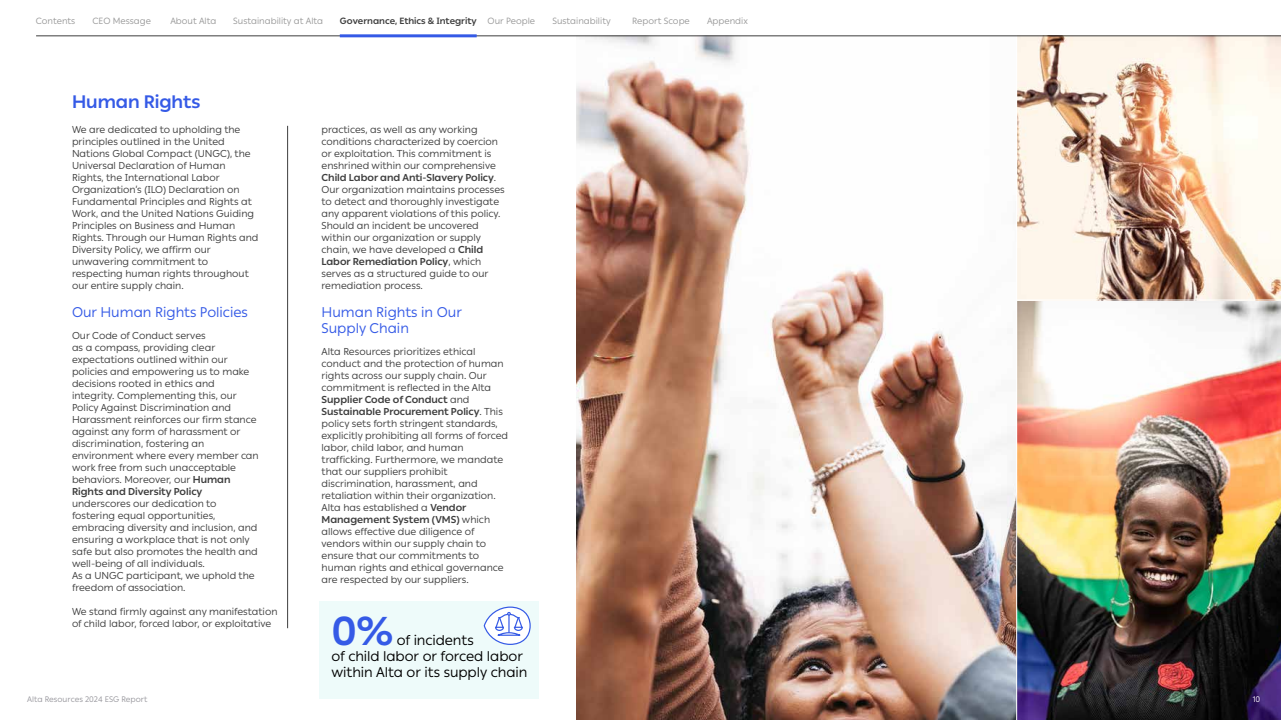
<style>
.page{position:relative;width:1281px;height:720px;background:#fff}
.page>*{position:absolute;margin:0;border:0;box-sizing:border-box;transform-origin:0 0}
.t1{font:700 40px "Ping L";color:#355ae6}
.t2{font:700 18px "Ping L";letter-spacing:-.005em;color:#355ae6}
.t3{font:14px/16px "Ping L";letter-spacing:-.005em;color:#000}
.t4{font:14px/16px "Ping L";color:#355ae6}
.t5{font:10px/12px "Ping L";color:#3e3e3e}
.t6{font:9px "Ping L";color:#999}
.t7{font:700 9px "Ping L";color:#3e3e3e}
.t8{font:8px "Ping L";color:#98979d}
.t9{font:8px "Ping L";color:#fff}
.s1{font-weight:400;color:#999}
.s2{font-weight:700}
</style>
<div class="page">
<img style="left:1017px;top:301px;width:263px;height:419px">
<img style="left:1017px;top:37px;width:263px;height:263px">
<img style="left:576px;top:37px;width:440px;height:683px">
<hr style="left:287px;top:126px;width:1px;height:502px;background:#3e3e3e">
<hr style="left:36px;top:36px;width:1244px;height:1px;background:#3e3e3e">
<hr style="left:340px;top:34px;width:136px;height:3px;background:#355ae6">
<div style="left:319px;top:601px;width:219px;height:98px;background:#eefbfa"></div>
<svg style="left:483px;top:606px;width:48px;height:39px"></svg>
<p class="t6" style="left:36px;top:14px;width:41px">Contents</p>
<p class="t6" style="left:92px;top:14px;width:60px">CEO Message</p>
<p class="t6" style="left:170px;top:14px;width:48px">About Alta</p>
<p class="t6" style="left:233px;top:14px;width:91px">Sustainability at Alta</p>
<p class="t7" style="left:340px;top:14px;width:197px">Governance, Ethics &amp; Integrity <span class="s1">Our People</span></p>
<p class="t6" style="left:552px;top:14px;width:60px">Sustainability</p>
<p class="t6" style="left:632px;top:14px;width:59px">Report Scope</p>
<p class="t6" style="left:707px;top:14px;width:42px">Appendix</p>
<h2 class="t2" style="left:72px;top:88px;width:130px">Human Rights</h2>
<p class="t5" style="left:72px;top:123px;width:188px">We are dedicated to upholding the principles outlined in the United Nations Global Compact (UNGC), the Universal Declaration of Human Rights, the International Labor Organization’s (ILO) Declaration on Fundamental Principles and Rights at Work, and the United Nations Guiding Principles on Business and Human Rights. Through our Human Rights and Diversity Policy, we affirm our unwavering commitment to respecting human rights throughout our entire supply chain.</p>
<h3 class="t4" style="left:72px;top:303px;width:177px">Our Human Rights Policies</h3>
<p class="t5" style="left:72px;top:329px;width:188px">Our Code of Conduct serves<br>as a compass, providing clear expectations outlined within our policies and empowering us to make decisions rooted in ethics and integrity. Complementing this, our<br>Policy Against Discrimination and<br>Harassment reinforces our firm stance against any form of harassment or discrimination, fostering an environment where every member can work free from such unacceptable behaviors. Moreover, our <span class="s2">Human<br>Rights and Diversity Policy</span></p>
<p class="t5" style="left:72px;top:497px;width:187px">underscores our dedication to fostering equal opportunities, embracing diversity and inclusion, and ensuring a workplace that is not only safe but also promotes the health and well-being of all individuals.<br>As a UNGC participant, we uphold the freedom of association.</p>
<p class="t5" style="left:72px;top:605px;width:207px">We stand firmly against any manifestation of child labor, forced labor, or exploitative</p>
<p class="t8" style="left:27px;top:693px;width:122px">Alta Resources 2024 ESG Report</p>
<p class="t5" style="left:321px;top:123px;width:185px">practices, as well as any working conditions characterized by coercion or exploitation. This commitment is enshrined within our comprehensive <span class="s2">Child Labor and Anti-Slavery Policy</span>.<br>Our organization maintains processes to detect and thoroughly investigate any apparent violations of this policy.<br>Should an incident be uncovered within our organization or supply chain, we have developed a <span class="s2">Child Labor Remediation Policy</span>, which serves as a structured guide to our remediation process.</p>
<h3 class="t4" style="left:321px;top:303px;width:142px">Human Rights in Our<br>Supply Chain</h3>
<p class="t5" style="left:321px;top:345px;width:188px">Alta Resources prioritizes ethical conduct and the protection of human rights across our supply chain. Our commitment is reflected in the Alta <span class="s2">Supplier Code of Conduct</span> and <span class="s2">Sustainable Procurement Policy</span>. This policy sets forth stringent standards, explicitly prohibiting all forms of forced labor, child labor, and human trafficking. Furthermore, we mandate that our suppliers prohibit discrimination, harassment, and retaliation within their organization.<br>Alta has established a <span class="s2">Vendor Management System (VMS)</span> which allows effective due diligence of vendors within our supply chain to ensure that our commitments to human rights and ethical governance are respected by our suppliers.</p>
<h1 class="t1" style="left:331px;top:600px;width:63px">0%</h1>
<h3 class="t3" style="left:331px;top:631px;width:197px;text-indent:65px">of incidents<br>of child labor or forced labor within Alta or its supply chain</h3>
<p class="t9" style="left:1252px;top:693px;width:9px">10</p>
</div>
